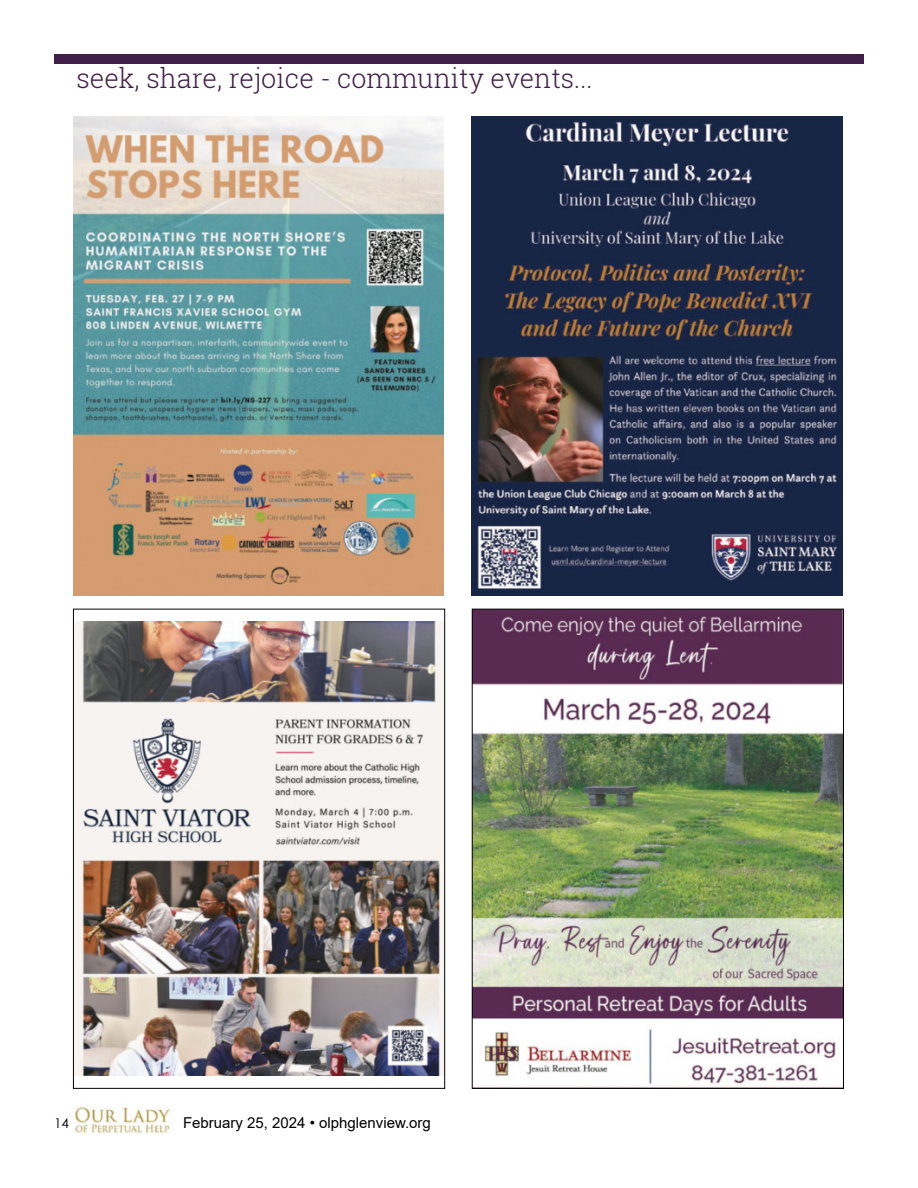
<style>
.page{position:relative;width:918px;height:1188px;background:#fff}
.page>*{position:absolute;margin:0;border:0;box-sizing:border-box;transform-origin:0 0}
.t1{font:300 27px "Roboto Slab";color:#411f49}
.t2{font:15px "Arial";color:#000}
.t3{font:13.5px "Century Gothic";color:#000}
</style>
<div class="page">
<img style="left:75px;top:1107px;width:95px;height:27px">
<div style="left:54px;top:54px;width:810px;height:9px;background:#411f49"></div>
<img style="left:471px;top:117px;width:371px;height:479px">
<img style="left:73px;top:117px;width:371px;height:479px">
<img style="left:75px;top:622px;width:368px;height:454px">
<img style="left:474px;top:611px;width:368px;height:476px">
<p class="t1" style="left:76px;top:59px;width:518px">seek, share, rejoice - community events...</p>
<p class="t3" style="left:54px;top:1113px;width:16px">14</p>
<p class="t2" style="left:183px;top:1112px;width:249px">February 25, 2024 • olphglenview.org</p>
</div>
